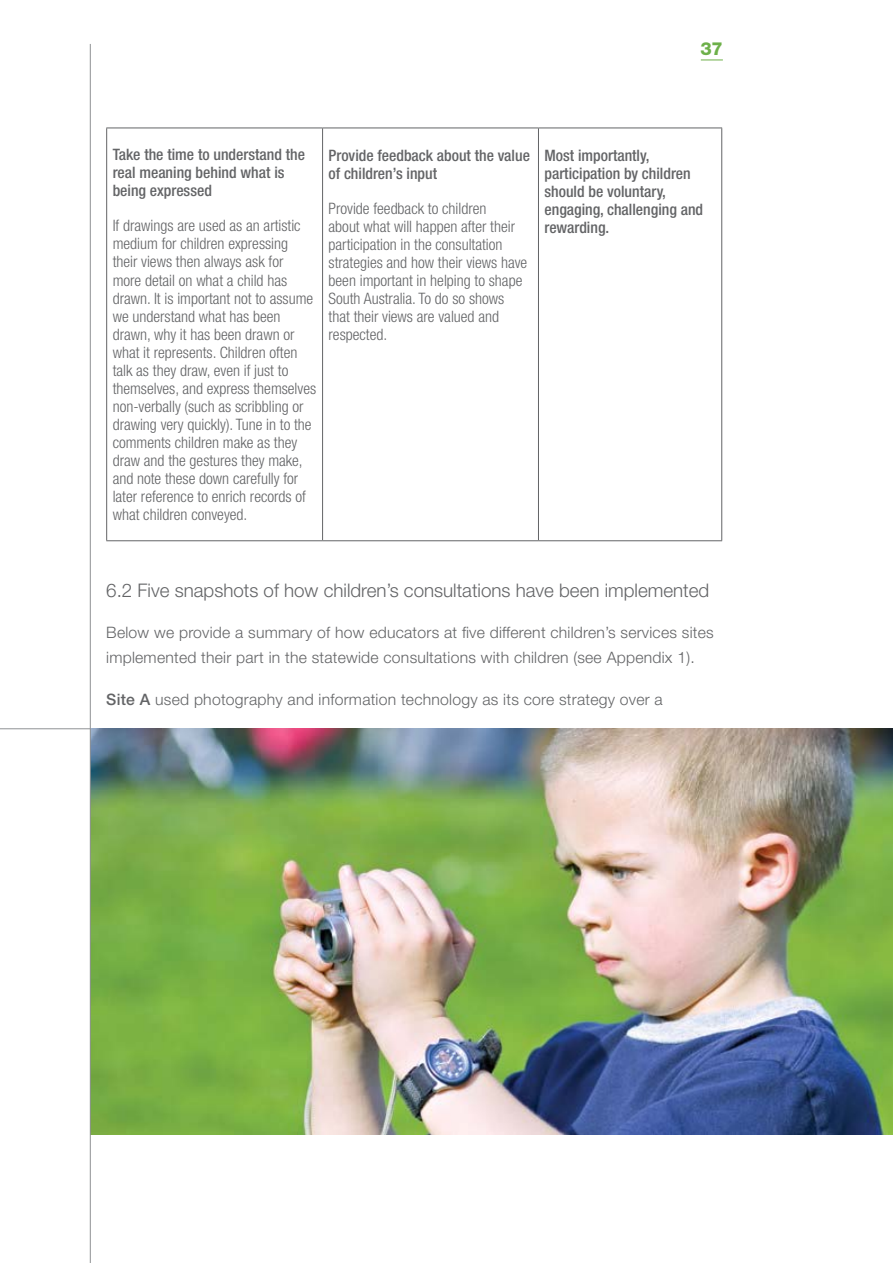
<style>
.page{position:relative;width:893px;height:1263px;background:#fff}
.page>*{position:absolute;margin:0;border:0;box-sizing:border-box;transform-origin:0 0}
.t1{font:300 18.75px "Helvetica Neue LT Std";color:#636466}
.t2{font:800 18px "Helvetica Neue LT Std";color:#6db049}
.t3{font:300 condensed 15.75px/18px "Helvetica Neue LT Std";color:#636466}
.t4{font:300 15.75px/24.8px "Helvetica Neue LT Std";letter-spacing:.015em;color:#636466}
.t5{font:500 condensed 15.75px/18px "Helvetica Neue LT Std";color:#636466}
.s1{font-weight:500}
</style>
<div class="page">
<svg style="left:701px;top:60px;width:22px;height:1px"></svg>
<hr style="left:106px;top:128px;width:217px;height:1px;background:#636466">
<hr style="left:106px;top:128px;width:1px;height:412px;background:#636466">
<hr style="left:323px;top:128px;width:215px;height:1px;background:#636466">
<hr style="left:322px;top:128px;width:1px;height:412px;background:#636466">
<hr style="left:538px;top:128px;width:184px;height:1px;background:#636466">
<hr style="left:538px;top:128px;width:1px;height:412px;background:#636466">
<hr style="left:721px;top:128px;width:1px;height:412px;background:#636466">
<hr style="left:106px;top:540px;width:217px;height:1px;background:#636466">
<hr style="left:323px;top:540px;width:215px;height:1px;background:#636466">
<hr style="left:538px;top:540px;width:184px;height:1px;background:#636466">
<hr style="left:0;top:728px;width:893px;height:1px;background:#8f9194">
<img style="left:91px;top:729px;width:802px;height:405px">
<hr style="left:90px;top:44px;width:1px;height:1219px;background:#8f9194">
<p class="t2" style="left:701px;top:38px;width:24px">37</p>
<p class="t5" style="left:113px;top:146px;width:194px">Take the time to understand the real meaning behind what is being expressed</p>
<p class="t3" style="left:113px;top:217px;width:205px">If drawings are used as an artistic medium for children expressing their views then always ask for<br>more detail on what a child has drawn. It is important not to assume we understand what has been drawn, why it has been drawn or what it represents. Children often talk as they draw, even if just to themselves, and express themselves non-verbally (such as scribbling or drawing very quickly). Tune in to the comments children make as they draw and the gestures they make, and note these down carefully for later reference to enrich records of what children conveyed.</p>
<p class="t5" style="left:329px;top:146px;width:203px">Provide feedback about the value of children’s input</p>
<p class="t3" style="left:329px;top:199px;width:200px">Provide feedback to children<br>about what will happen after their participation in the consultation strategies and how their views have been important in helping to shape<br>South Australia. To do so shows that their views are valued and respected.</p>
<p class="t5" style="left:544px;top:146px;width:160px">Most importantly, participation by children should be voluntary, engaging, challenging and rewarding.</p>
<p class="t1" style="left:106px;top:578px;width:604px">6.2 Five snapshots of how children’s consultations have been implemented</p>
<p class="t4" style="left:106px;top:620px;width:609px">Below we provide a summary of how educators at five different children’s services sites implemented their part in the statewide consultations with children (see Appendix 1).</p>
<p class="t4" style="left:106px;top:687px;width:558px"><span class="s1">Site A</span> used photography and information technology as its core strategy over a</p>
</div>
